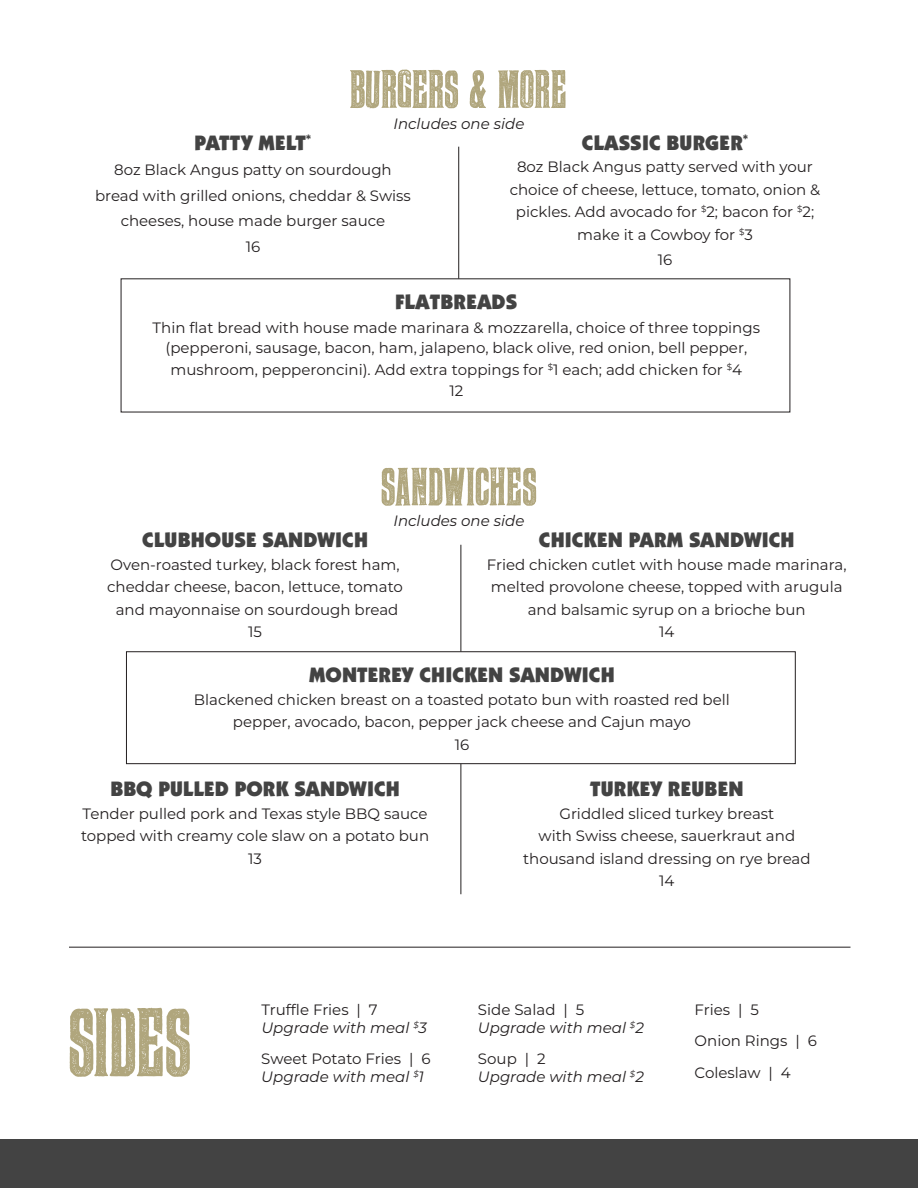
<style>
.page{position:relative;width:918px;height:1188px;background:#fff}
.page>*{position:absolute;margin:0;border:0;box-sizing:border-box;transform-origin:0 0}
.t1{font:97.2px "WTC BANGER";letter-spacing:-.02em;color:#b0a67d}
.t2{font:54px "WTC BANGER";letter-spacing:-.005em;color:#b0a67d}
.t3{font:900 21px "ITC Kabel Std";letter-spacing:.01em;color:#434343}
.t4{font:15px/22.5px "Montserrat";color:#231f20;text-align:center}
.t5{font:italic 15px/18px "Montserrat";color:#231f20}
.s1{font-style:normal}
.s2{font-style:italic}
</style>
<div class="page">
<div style="left:0;top:1139px;width:918px;height:49px;background:#434343"></div>
<hr style="left:458px;top:147px;width:1px;height:132px;background:#231f20">
<div style="left:126px;top:652px;width:669px;height:112px;border:1px solid #231f20"></div>
<hr style="left:461px;top:545px;width:1px;height:107px;background:#231f20">
<hr style="left:461px;top:764px;width:1px;height:130px;background:#231f20">
<hr style="left:69px;top:947px;width:781px;height:1px;background:#231f20">
<h2 class="t2" style="left:350px;top:58px;width:219px">BURGERS &amp; MORE</h2>
<p class="t5" style="left:394px;top:114px;width:132px">Includes one side</p>
<h3 class="t3" style="left:195px;top:130px;width:118px">PATTY MELT<sup>*</sup></h3>
<p class="t4" style="left:95px;top:157px;width:317px;line-height:25.5px">8oz Black Angus patty on sourdough bread with grilled onions, cheddar &amp; Swiss cheeses, house made burger sauce<br>16</p>
<h3 class="t3" style="left:582px;top:130px;width:168px">CLASSIC BURGER<sup>*</sup></h3>
<p class="t4" style="left:510px;top:155px;width:312px">8oz Black Angus patty served with your choice of cheese, lettuce, tomato, onion &amp; pickles. Add avocado for <sup>$</sup>2; bacon for <sup>$</sup>2; make it a Cowboy for <sup>$</sup>3</p>
<p class="t4" style="left:658px;top:248px;width:16px">16</p>
<h3 class="t3" style="left:395px;top:289px;width:124px">FLATBREADS</h3>
<p class="t4" style="left:153px;top:316px;width:609px;line-height:21px">Thin flat bread with house made marinara &amp; mozzarella, choice of three toppings (pepperoni, sausage, bacon, ham, jalapeno, black olive, red onion, bell pepper, mushroom, pepperoncini). Add extra toppings for <sup>$</sup>1 each; add chicken for <sup>$</sup>4<br>12</p>
<h2 class="t2" style="left:381px;top:456px;width:157px">SANDWICHES</h2>
<p class="t5" style="left:394px;top:511px;width:132px">Includes one side</p>
<h3 class="t3" style="left:142px;top:527px;width:227px">CLUBHOUSE SANDWICH</h3>
<p class="t4" style="left:107px;top:553px;width:297px">Oven-roasted turkey, black forest ham, cheddar cheese, bacon, lettuce, tomato and mayonnaise on sourdough bread<br>15</p>
<h3 class="t3" style="left:539px;top:527px;width:257px">CHICKEN PARM SANDWICH</h3>
<p class="t4" style="left:487px;top:553px;width:361px">Fried chicken cutlet with house made marinara, melted provolone cheese, topped with arugula and balsamic syrup on a brioche bun<br>14</p>
<h3 class="t3" style="left:309px;top:662px;width:307px">MONTEREY CHICKEN SANDWICH</h3>
<p class="t4" style="left:194px;top:687px;width:537px">Blackened chicken breast on a toasted potato bun with roasted red bell pepper, avocado, bacon, pepper jack cheese and Cajun mayo<br>16</p>
<h3 class="t3" style="left:110px;top:776px;width:291px">BBQ PULLED PORK SANDWICH</h3>
<p class="t4" style="left:81px;top:802px;width:350px">Tender pulled pork and Texas style BBQ sauce topped with creamy cole slaw on a potato bun<br>13</p>
<h1 class="t1" style="left:69px;top:987px;width:124px">SIDES</h1>
<p class="t5" style="left:261px;top:1000px;width:167px"><span class="s1">Truffle Fries | 7<br></span>Upgrade with meal <sup>$</sup>3</p>
<p class="t4" style="left:261px;top:1049px;width:171px;line-height:18px;text-align:left">Sweet Potato Fries | 6<br><span class="s2">Upgrade with meal</span> <sup>$</sup><span class="s2">1</span></p>
<h3 class="t3" style="left:590px;top:776px;width:155px">TURKEY REUBEN</h3>
<p class="t4" style="left:523px;top:802px;width:289px">Griddled sliced turkey breast<br>with Swiss cheese, sauerkraut and thousand island dressing on rye bread<br>14</p>
<p class="t5" style="left:478px;top:1000px;width:167px"><span class="s1">Side Salad | 5<br></span>Upgrade with meal <sup>$</sup>2</p>
<p class="t5" style="left:478px;top:1049px;width:167px"><span class="s1">Soup | 2<br></span>Upgrade with meal <sup>$</sup>2</p>
<p class="t4" style="left:695px;top:993px;width:124px;line-height:31.5px;text-align:left">Fries | 5<br>Onion Rings | 6</p>
<p class="t4" style="left:695px;top:1060px;width:98px">Coleslaw | 4</p>
</div>
